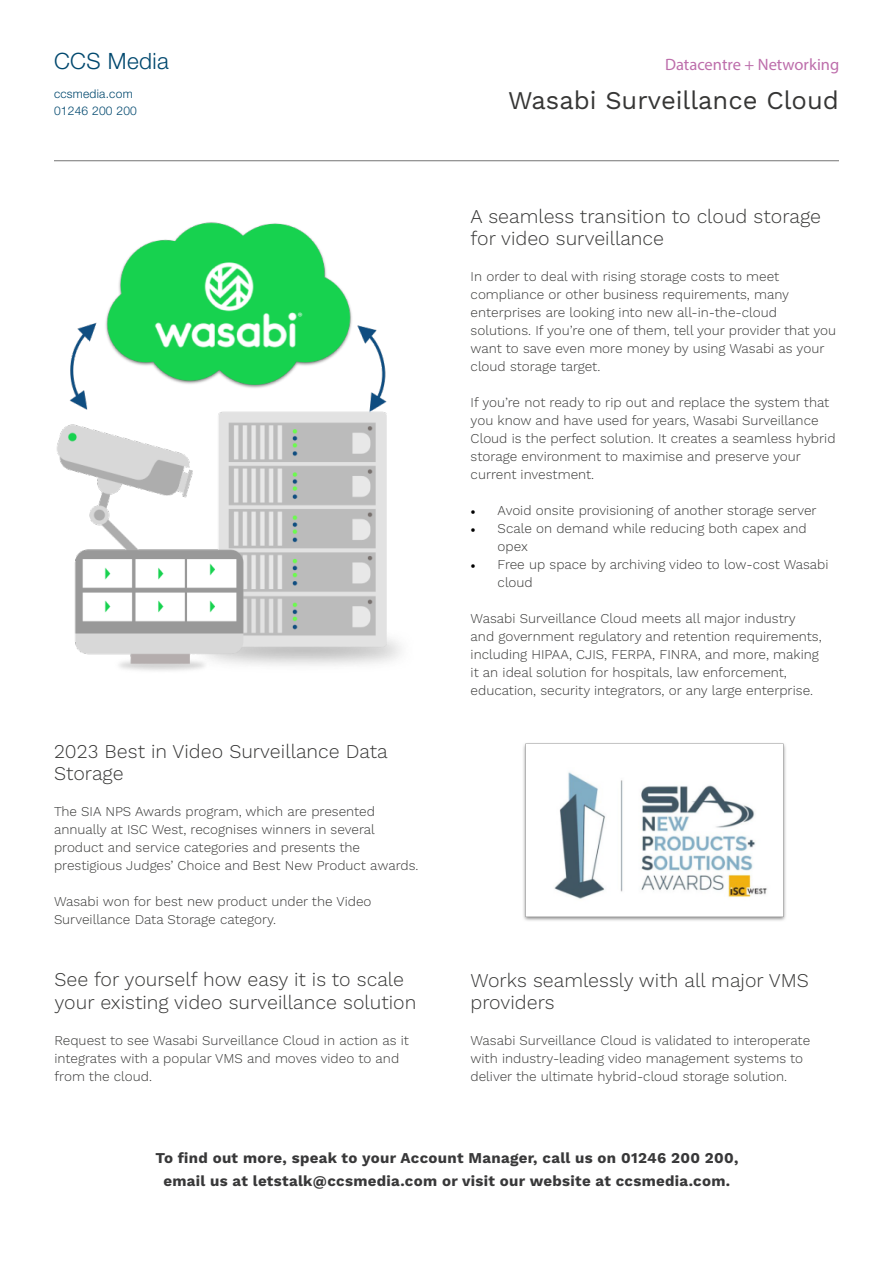
<style>
.page{position:relative;width:893px;height:1263px;background:#fff}
.page>*{position:absolute;margin:0;border:0;box-sizing:border-box;transform-origin:0 0}
.t1{font:25.5px "Work Sans";color:#363635}
.t2{font:300 22.5px "Helvetica Neue";letter-spacing:.02em;color:#00486e}
.t3{font:300 19.5px/22.5px "Work Sans";color:#363635}
.t4{font:16.5px "Myriad Pro";color:#bd6eab}
.t5{font:700 15px/22.5px "Work Sans";letter-spacing:.02em;color:#383839;text-align:center}
.t6{font:300 13.5px/18px "Work Sans";color:#363635}
.t7{font:300 12px/16.5px "Helvetica Neue";letter-spacing:.02em;color:#00486e}
.s1{font-family:"Minion Pro";font-weight:400;color:#000}
</style>
<div class="page">
<hr style="left:54px;top:160px;width:785px;height:1px;background:#838383">
<img style="left:56px;top:222px;width:345px;height:449px">
<img style="left:523px;top:743px;width:263px;height:178px">
<h2 class="t2" style="left:54px;top:47px;width:116px">CCS Media</h2>
<p class="t4" style="left:665px;top:54px;width:176px">Datacentre + Networking</p>
<p class="t7" style="left:54px;top:85px;width:84px">ccsmedia.com<br>01246 200 200</p>
<h1 class="t1" style="left:508px;top:85px;width:332px">Wasabi Surveillance Cloud</h1>
<p class="t3" style="left:54px;top:741px;width:335px">2023 Best in Video Surveillance Data<br>Storage</p>
<p class="t6" style="left:54px;top:803px;width:366px">The SIA NPS Awards program, which are presented annually at ISC West, recognises winners in several product and service categories and presents the prestigious Judges’ Choice and Best New Product awards.</p>
<p class="t6" style="left:54px;top:893px;width:319px">Wasabi won for best new product under the Video<br>Surveillance Data Storage category.</p>
<p class="t3" style="left:54px;top:969px;width:363px">See for yourself how easy it is to scale your existing video surveillance solution</p>
<p class="t6" style="left:54px;top:1032px;width:356px">Request to see Wasabi Surveillance Cloud in action as it integrates with a popular VMS and moves video to and from the cloud.</p>
<p class="t3" style="left:471px;top:206px;width:352px">A seamless transition to cloud storage for video surveillance</p>
<p class="t6" style="left:471px;top:268px;width:367px">In order to deal with rising storage costs to meet compliance or other business requirements, many enterprises are looking into new all-in-the-cloud solutions. If you’re one of them, tell your provider that you want to save even more money by using Wasabi as your cloud storage target.</p>
<p class="t6" style="left:471px;top:394px;width:366px">If you’re not ready to rip out and replace the system that you know and have used for years, Wasabi Surveillance Cloud is the perfect solution. It creates a seamless hybrid storage environment to maximise and preserve your current investment.</p>
<p class="t6" style="left:471px;top:502px;width:348px"><span class="s1">•</span> Avoid onsite provisioning of another storage server</p>
<p class="t6" style="left:498px;top:520px;width:310px;text-indent:-27px"><span class="s1">•</span> Scale on demand while reducing both capex and opex</p>
<p class="t6" style="left:498px;top:556px;width:332px;text-indent:-27px"><span class="s1">•</span> Free up space by archiving video to low-cost Wasabi cloud</p>
<p class="t6" style="left:471px;top:610px;width:353px">Wasabi Surveillance Cloud meets all major industry and government regulatory and retention requirements, including HIPAA, CJIS, FERPA, FINRA, and more, making it an ideal solution for hospitals, law enforcement, education, security integrators, or any large enterprise.</p>
<p class="t3" style="left:470px;top:970px;width:340px">Works seamlessly with all major VMS providers</p>
<p class="t6" style="left:470px;top:1032px;width:341px">Wasabi Surveillance Cloud is validated to interoperate with industry-leading video management systems to deliver the ultimate hybrid-cloud storage solution.</p>
<p class="t5" style="left:155px;top:1147px;width:584px">To find out more, speak to your Account Manager, call us on 01246 200 200, email us at letstalk@ccsmedia.com or visit our website at ccsmedia.com.</p>
</div>
